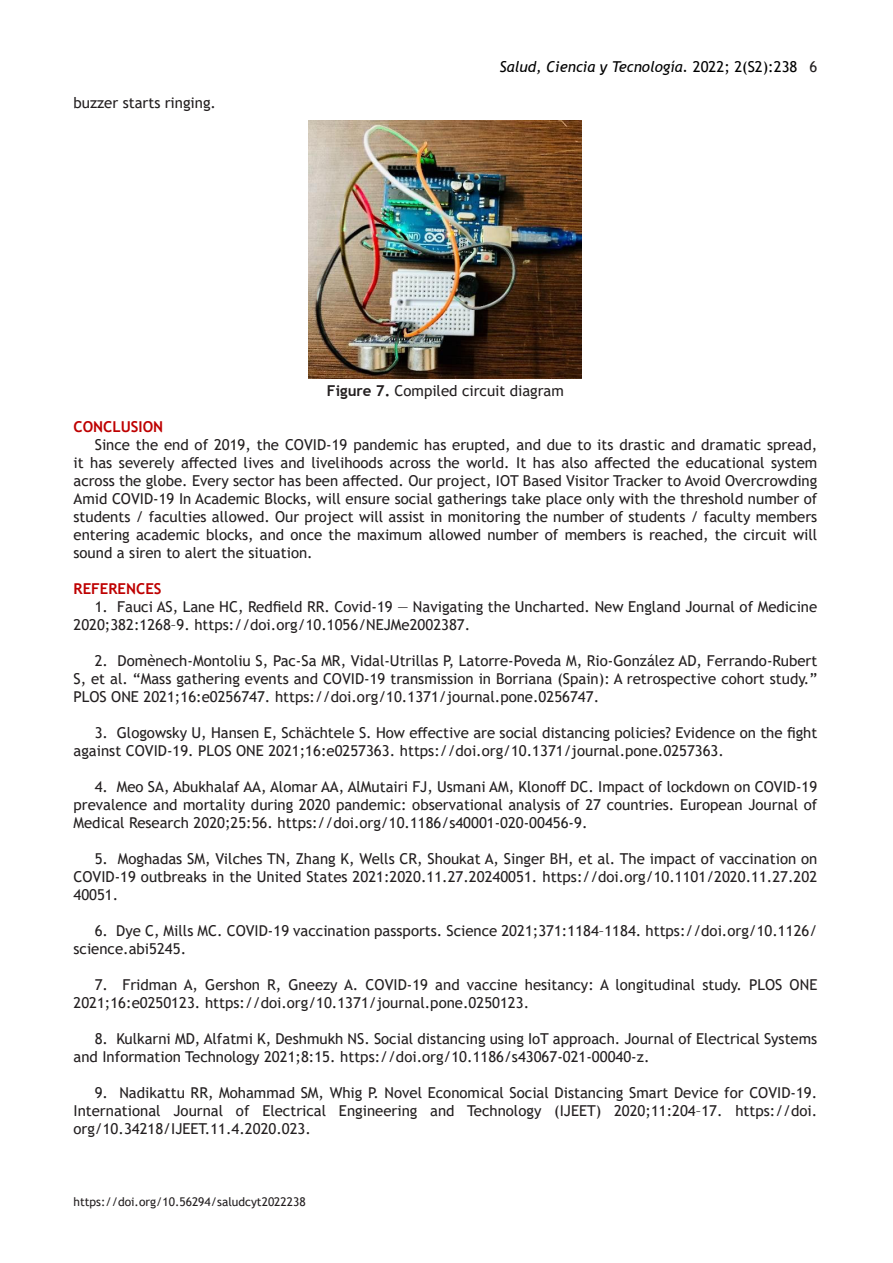
<style>
.page{position:relative;width:893px;height:1263px;background:#fff}
.page>*{position:absolute;margin:0;border:0;box-sizing:border-box;transform-origin:0 0}
.Heading_1{font:15px/18px "Trebuchet MS";color:#231f20}
.Body_Text{font:15px/18px "Trebuchet MS";color:#231f20;text-align:justify}
.t1{font:italic 15px "Trebuchet MS";color:#000}
.Body_Text-2{font:700 15px "Trebuchet MS";color:#be0000}
.Heading_1-2{font:700 15px "Trebuchet MS";color:#be0000}
.t2{font:12px "Trebuchet MS";color:#231f20}
.s1{font-style:normal}
.s2{font-style:normal;color:#231f20}
.s3{font-weight:700}
</style>
<div class="page">
<img style="left:309px;top:120px;width:273px;height:258px">
<p class="Body_Text" style="left:74px;top:94px;width:144px">buzzer starts ringing.</p>
<p class="t1" style="left:500px;top:58px;width:319px">Salud, Ciencia y Tecnología. <span class="s1">2022; 2(S2):238</span> <span class="s2">6</span></p>
<p class="Body_Text" style="left:327px;top:382px;width:238px"><span class="s3">Figure 7.</span> Compiled circuit diagram</p>
<p class="Body_Text-2" style="left:74px;top:417px;width:91px">CONCLUSION</p>
<p class="Body_Text" style="left:74px;top:436px;width:745px;text-indent:21px">Since the end of 2019, the COVID-19 pandemic has erupted, and due to its drastic and dramatic spread, it has severely affected lives and livelihoods across the world. It has also affected the educational system across the globe. Every sector has been affected. Our project, IOT Based Visitor Tracker to Avoid Overcrowding Amid COVID-19 In Academic Blocks, will ensure social gatherings take place only with the threshold number of students / faculties allowed. Our project will assist in monitoring the number of students / faculty members entering academic blocks, and once the maximum allowed number of members is reached, the circuit will sound a siren to alert the situation.</p>
<p class="Heading_1-2" style="left:74px;top:579px;width:90px">REFERENCES</p>
<p class="Heading_1" style="left:74px;top:598px;width:745px;text-indent:21px">1. Fauci AS, Lane HC, Redfield RR. Covid-19 — Navigating the Uncharted. New England Journal of Medicine<br>2020;382:1268–9. https://doi.org/10.1056/NEJMe2002387.</p>
<p class="Heading_1" style="left:74px;top:652px;width:745px;text-align:justify;text-indent:21px">2. Domènech-Montoliu S, Pac-Sa MR, Vidal-Utrillas P, Latorre-Poveda M, Rio-González AD, Ferrando-Rubert S, et al. “Mass gathering events and COVID-19 transmission in Borriana (Spain): A retrospective cohort study.” PLOS ONE 2021;16:e0256747. https://doi.org/10.1371/journal.pone.0256747.</p>
<p class="Heading_1" style="left:74px;top:724px;width:745px;text-indent:21px">3. Glogowsky U, Hansen E, Schächtele S. How effective are social distancing policies? Evidence on the fight against COVID-19. PLOS ONE 2021;16:e0257363. https://doi.org/10.1371/journal.pone.0257363.</p>
<p class="Heading_1" style="left:74px;top:778px;width:745px;text-align:justify;text-indent:21px">4. Meo SA, Abukhalaf AA, Alomar AA, AlMutairi FJ, Usmani AM, Klonoff DC. Impact of lockdown on COVID-19 prevalence and mortality during 2020 pandemic: observational analysis of 27 countries. European Journal of Medical Research 2020;25:56. https://doi.org/10.1186/s40001-020-00456-9.</p>
<p class="Heading_1" style="left:74px;top:850px;width:745px;text-align:justify;text-indent:21px">5. Moghadas SM, Vilches TN, Zhang K, Wells CR, Shoukat A, Singer BH, et al. The impact of vaccination on COVID-19 outbreaks in the United States 2021:2020.11.27.20240051. https://doi.org/10.1101/2020.11.27.202<br>40051.</p>
<p class="Heading_1" style="left:74px;top:922px;width:745px;text-indent:21px">6. Dye C, Mills MC. COVID-19 vaccination passports. Science 2021;371:1184–1184. https://doi.org/10.1126/ science.abi5245.</p>
<p class="Heading_1" style="left:74px;top:976px;width:745px;text-indent:21px">7. Fridman A, Gershon R, Gneezy A. COVID-19 and vaccine hesitancy: A longitudinal study. PLOS ONE<br>2021;16:e0250123. https://doi.org/10.1371/journal.pone.0250123.</p>
<p class="Heading_1" style="left:74px;top:1030px;width:745px;text-indent:21px">8. Kulkarni MD, Alfatmi K, Deshmukh NS. Social distancing using IoT approach. Journal of Electrical Systems and Information Technology 2021;8:15. https://doi.org/10.1186/s43067-021-00040-z.</p>
<p class="Heading_1" style="left:74px;top:1084px;width:745px;text-align:justify;text-indent:21px">9. Nadikattu RR, Mohammad SM, Whig P. Novel Economical Social Distancing Smart Device for COVID-19.<br>International Journal of Electrical Engineering and Technology (IJEET) 2020;11:204–17. https://doi. org/10.34218/IJEET.11.4.2020.023.</p>
<p class="t2" style="left:74px;top:1194px;width:234px">https://doi.org/10.56294/saludcyt2022238</p>
</div>
